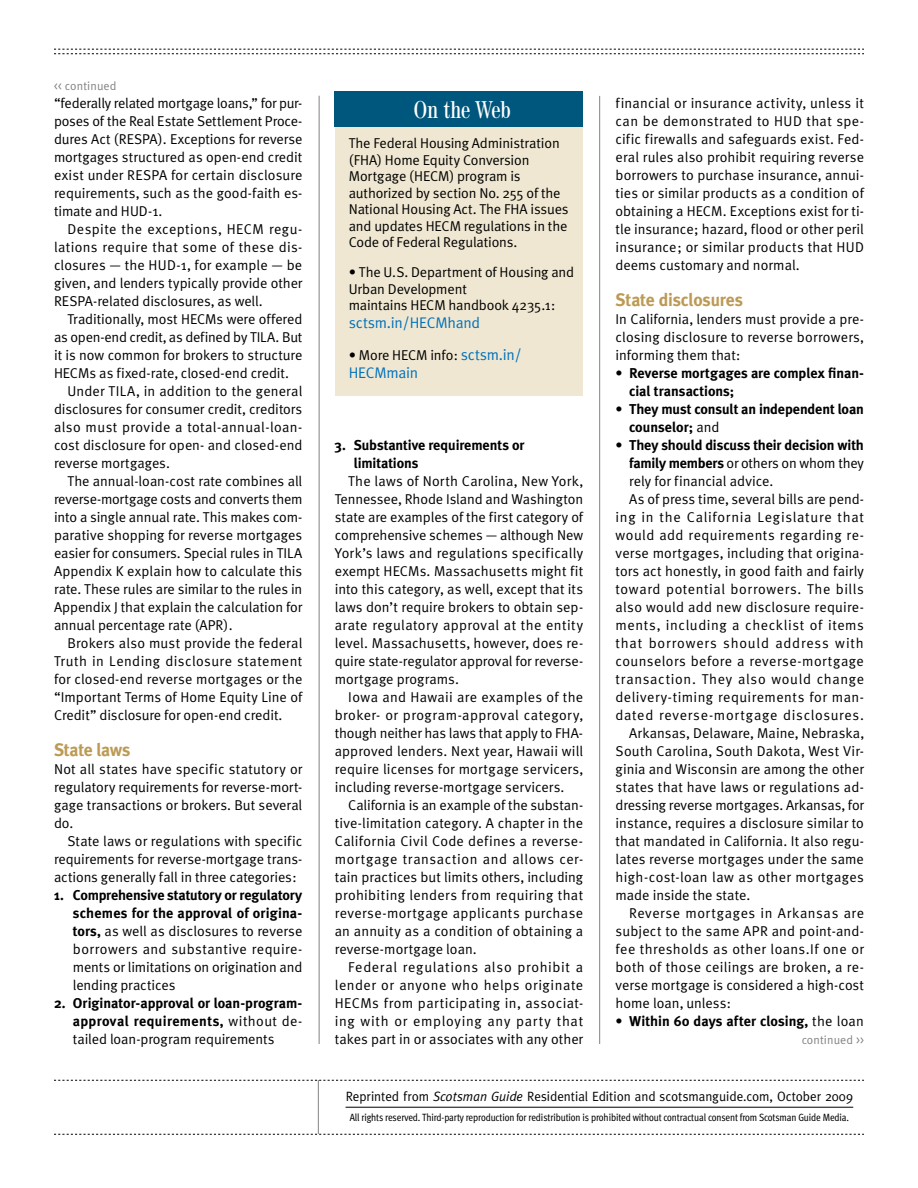
<style>
.page{position:relative;width:918px;height:1188px;background:#fff}
.page>*{position:absolute;margin:0;border:0;box-sizing:border-box;transform-origin:0 0}
.Subtitles{font:condensed 24px "Century 725 BT";letter-spacing:-.01em;color:#fff}
.Subhed{font:700 18px "Meta Plus Lining";letter-spacing:-.015em;color:#bc9a55}
.Body{font:15.3px "Meta Normal CE";letter-spacing:-.02em;color:#0071bc}
.Body-2{font:14.25px/18px "Meta Normal CE";color:#000;text-align:justify}
.Bullet_point{font:700 14.25px/18px "Meta Plus";letter-spacing:-.005em;color:#000}
.Numbered_list{font:14.25px/18px "Meta Normal CE";letter-spacing:-.01em;color:#000;text-align:justify}
.Numbered_list-2{font:700 14.25px/18px "Meta Plus";color:#000;text-align:justify}
.REPRINT_IN_RULES{font:13.5px "Meta";color:#000}
.t1{font:12px "Meta Normal CE";letter-spacing:.01em;color:#808285}
.t2{font:10.5px "Meta Cond";letter-spacing:-.01em;color:#000}
.s1{font-family:"Meta Plus";font-weight:700}
.s2{font-family:"Meta Normal CE";font-weight:400}
.s3{font-size:15.3px;color:#0071bc}
.s4{font-style:italic}
</style>
<div class="page">
<hr style="left:319px;top:96px;width:1px;height:948px;background:#808285">
<hr style="left:599px;top:96px;width:1px;height:948px;background:#808285">
<svg style="left:54px;top:49px;width:810px;height:5px"></svg>
<hr style="left:346px;top:1107px;width:507px;height:1px;background:#000">
<svg style="left:54px;top:1080px;width:810px;height:1px"></svg>
<svg style="left:54px;top:1134px;width:810px;height:1px"></svg>
<hr style="left:318px;top:1080px;width:1px;height:54px;background:#808285">
<div style="left:335px;top:121px;width:248px;height:275px;background:#efe7d1"></div>
<div style="left:335px;top:91px;width:248px;height:36px;background:#00577d"></div>
<p class="t1" style="left:54px;top:79px;width:64px">&lt;&lt; continued</p>
<p class="Body-2" style="left:54px;top:94px;width:250px">“federally related mortgage loans,” for pur&shy;poses of the Real Estate Settlement Proce&shy;dures Act (RESPA). Exceptions for reverse mortgages structured as open-end credit exist under RESPA for certain disclosure requirements, such as the good-faith es&shy;timate and HUD-1.</p>
<p class="Body-2" style="left:54px;top:220px;width:250px;text-indent:14px">Despite the exceptions, HECM regu&shy;lations require that some of these dis&shy;closures — the HUD-1, for example — be given, and lenders typically provide other RESPA-related disclosures, as well.</p>
<p class="Body-2" style="left:54px;top:310px;width:250px;text-indent:14px">Traditionally, most HECMs were offered as open-end credit, as defined by TILA. But it is now common for brokers to structure HECMs as fixed-rate, closed-end credit.</p>
<p class="Body-2" style="left:54px;top:382px;width:250px;text-indent:14px">Under TILA, in addition to the general disclosures for consumer credit, creditors also must provide a total-annual-loan&shy;cost disclosure for open- and closed-end reverse mortgages.</p>
<p class="Body-2" style="left:54px;top:472px;width:250px;text-indent:14px">The annual-loan-cost rate combines all reverse-mortgage costs and converts them into a single annual rate. This makes com&shy;parative shopping for reverse mortgages easier for consumers. Special rules in TILA Appendix K explain how to calculate this rate. These rules are similar to the rules in Appendix J that explain the calculation for annual percentage rate (APR).</p>
<p class="Body-2" style="left:54px;top:634px;width:250px;text-indent:14px">Brokers also must provide the federal Truth in Lending disclosure statement for closed-end reverse mortgages or the “Important Terms of Home Equity Line of Credit” disclosure for open-end credit.</p>
<p class="Subhed" style="left:54px;top:739px;width:78px">State laws</p>
<p class="Body-2" style="left:54px;top:760px;width:250px">Not all states have specific statutory or regulatory requirements for reverse-mort&shy;gage transactions or brokers. But several do.</p>
<p class="Body-2" style="left:54px;top:832px;width:250px;text-indent:14px">State laws or regulations with specific requirements for reverse-mortgage trans&shy;actions generally fall in three categories:</p>
<p class="Numbered_list" style="left:73px;top:886px;width:231px;text-indent:-19px"><span class="s1">1. Comprehensive statutory or regulatory schemes for the approval of origina&shy;tors,</span> as well as disclosures to reverse borrowers and substantive require&shy;ments or limitations on origination and lending practices</p>
<p class="Numbered_list-2" style="left:73px;top:994px;width:231px;text-indent:-19px">2. Originator-approval or loan-program&shy;approval requirements, <span class="s2">without de&shy;tailed loan-program requirements</span></p>
<p class="Subtitles" style="left:414px;top:95px;width:98px">On the Web</p>
<p class="Body-2" style="left:349px;top:135px;width:221px;line-height:16.5px;text-align:left">The Federal Housing Administration (FHA) Home Equity Conversion<br>Mortgage (HECM) program is authorized by section No. 255 of the<br>National Housing Act. The FHA issues and updates HECM regulations in the<br>Code of Federal Regulations.</p>
<p class="Body-2" style="left:349px;top:264px;width:227px;line-height:16.5px;text-align:left">• The U.S. Department of Housing and<br>Urban Development<br>maintains HECM handbook 4235.1:</p>
<p class="Body" style="left:349px;top:314px;width:133px">sctsm.in/HECMhand</p>
<p class="Body-2" style="left:349px;top:346px;width:174px">• More HECM info: <span class="s3">sctsm.in/</span></p>
<p class="Body" style="left:349px;top:363px;width:71px">HECMmain</p>
<p class="Numbered_list-2" style="left:354px;top:436px;width:172px;text-indent:-19px">3. Substantive requirements or limitations</p>
<p class="Body-2" style="left:335px;top:472px;width:250px;text-indent:14px">The laws of North Carolina, New York, Tennessee, Rhode Island and Washington state are examples of the first category of comprehensive schemes — although New York’s laws and regulations specifically exempt HECMs. Massachusetts might fit into this category, as well, except that its laws don’t require brokers to obtain sep&shy;arate regulatory approval at the entity level. Massachusetts, however, does re&shy;quire state-regulator approval for reverse&shy;mortgage programs.</p>
<p class="Body-2" style="left:335px;top:688px;width:250px;text-indent:14px">Iowa and Hawaii are examples of the broker- or program-approval category, though neither has laws that apply to FHA&shy;approved lenders. Next year, Hawaii will require licenses for mortgage servicers, including reverse-mortgage servicers.</p>
<p class="Body-2" style="left:335px;top:796px;width:250px;text-indent:14px">California is an example of the substan&shy;tive-limitation category. A chapter in the California Civil Code defines a reverse&shy;mortgage transaction and allows cer&shy;tain practices but limits others, including prohibiting lenders from requiring that reverse-mortgage applicants purchase an annuity as a condition of obtaining a reverse-mortgage loan.</p>
<p class="Body-2" style="left:335px;top:958px;width:250px;text-indent:14px">Federal regulations also prohibit a lender or anyone who helps originate HECMs from participating in, associat&shy;ing with or employing any party that takes part in or associates with any other</p>
<p class="Body-2" style="left:616px;top:94px;width:250px">financial or insurance activity, unless it can be demonstrated to HUD that spe&shy;cific firewalls and safeguards exist. Fed&shy;eral rules also prohibit requiring reverse borrowers to purchase insurance, annui&shy;ties or similar products as a condition of obtaining a HECM. Exceptions exist for ti&shy;tle insurance; hazard, flood or other peril insurance; or similar products that HUD deems customary and normal.</p>
<p class="Subhed" style="left:616px;top:289px;width:129px">State disclosures</p>
<p class="Body-2" style="left:616px;top:310px;width:250px">In California, lenders must provide a pre&shy;closing disclosure to reverse borrowers, informing them that:</p>
<p class="Bullet_point" style="left:629px;top:364px;width:236px;text-indent:-14px">• Reverse mortgages are complex finan&shy;cial transactions;</p>
<p class="Bullet_point" style="left:629px;top:400px;width:236px;text-indent:-14px">• They must consult an independent loan counselor; <span class="s2">and</span></p>
<p class="Bullet_point" style="left:629px;top:436px;width:236px;text-align:justify;text-indent:-14px">• They should discuss their decision with family members <span class="s2">or others on whom they rely for financial advice.</span></p>
<p class="Body-2" style="left:616px;top:490px;width:250px;text-indent:14px">As of press time, several bills are pend&shy;ing in the California Legislature that would add requirements regarding re&shy;verse mortgages, including that origina&shy;tors act honestly, in good faith and fairly toward potential borrowers. The bills also would add new disclosure require&shy;ments, including a checklist of items that borrowers should address with counselors before a reverse-mortgage transaction. They also would change delivery-timing requirements for man&shy;dated reverse-mortgage disclosures.</p>
<p class="Body-2" style="left:616px;top:724px;width:250px;text-indent:14px">Arkansas, Delaware, Maine, Nebraska, South Carolina, South Dakota, West Vir&shy;ginia and Wisconsin are among the other states that have laws or regulations ad&shy;dressing reverse mortgages. Arkansas, for instance, requires a disclosure similar to that mandated in California. It also regu&shy;lates reverse mortgages under the same high-cost-loan law as other mortgages made inside the state.</p>
<p class="Body-2" style="left:616px;top:904px;width:250px;text-indent:14px">Reverse mortgages in Arkansas are subject to the same APR and point-and&shy;fee thresholds as other loans.If one or both of those ceilings are broken, a re&shy;verse mortgage is considered a high-cost home loan, unless:</p>
<p class="Bullet_point" style="left:616px;top:1012px;width:250px">• Within 60 days after closing, <span class="s2">the loan</span></p>
<p class="t1" style="left:801px;top:1033px;width:64px">continued &gt;&gt;</p>
<p class="REPRINT_IN_RULES" style="left:346px;top:1088px;width:509px">Reprinted from <span class="s4">Scotsman Guide</span> Residential Edition and scotsmanguide.com, October 2009</p>
<p class="t2" style="left:350px;top:1112px;width:501px">All rights reserved. Third-party reproduction for redistribution is prohibited without contractual consent from Scotsman Guide Media.</p>
</div>
